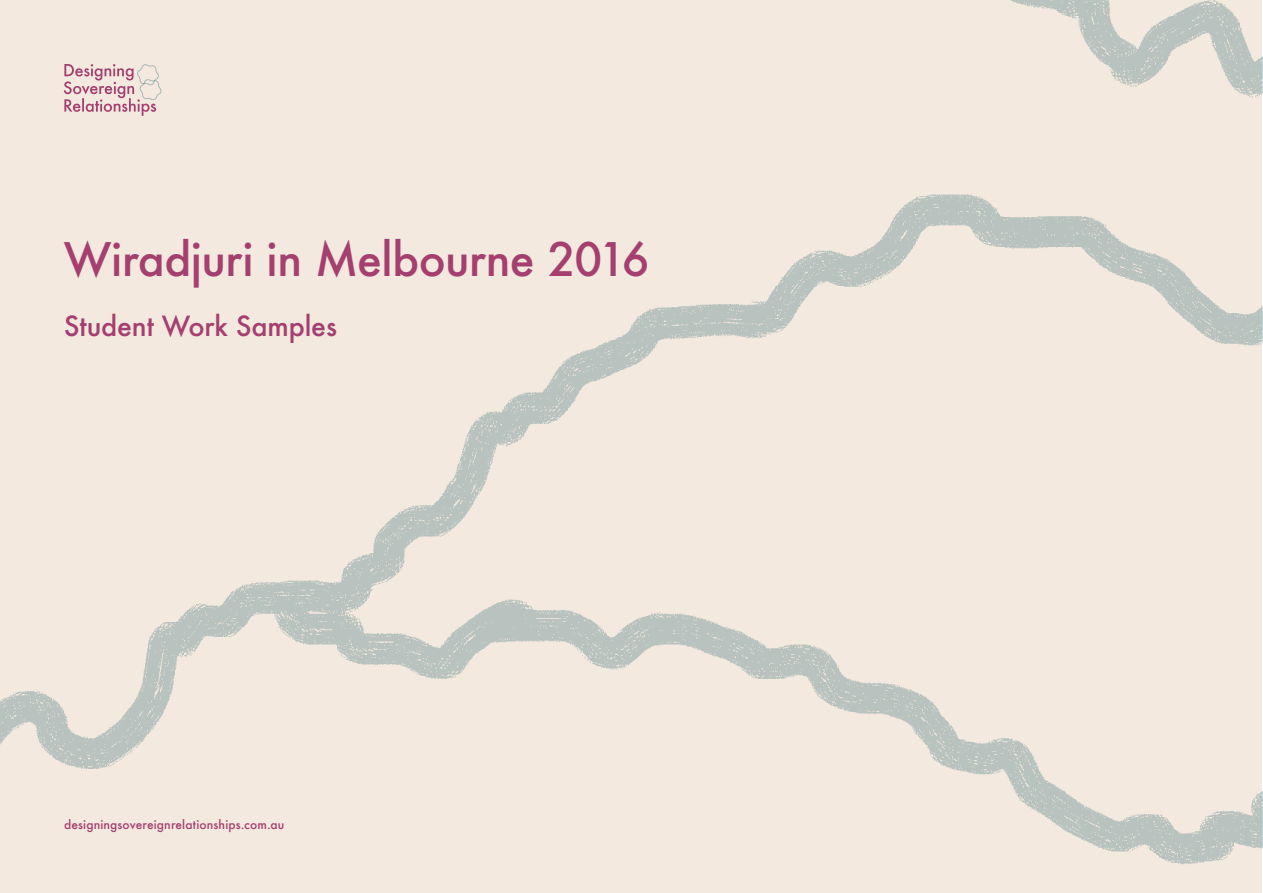
<style>
.page{position:relative;width:1263px;height:893px;background:#fff}
.page>*{position:absolute;margin:0;border:0;box-sizing:border-box;transform-origin:0 0}
.t1{font:500 45px "Futura";letter-spacing:-.01em;color:#a43f6f}
.t2{font:500 27px "Futura";letter-spacing:-.005em;color:#a43f6f}
.t3{font:500 12px "Futura";letter-spacing:.01em;color:#a43f6f}
</style>
<div class="page">
<img style="left:0;top:0;width:1263px;height:891px">
<svg style="left:64px;top:64px;width:97px;height:52px;background:#e0c3c6"></svg>
<p class="t1" style="left:64px;top:228px;width:587px">Wiradjuri in Melbourne 2016</p>
<p class="t2" style="left:64px;top:308px;width:275px">Student Work Samples</p>
<p class="t3" style="left:64px;top:816px;width:222px">designingsovereignrelationships.com.au</p>
</div>
